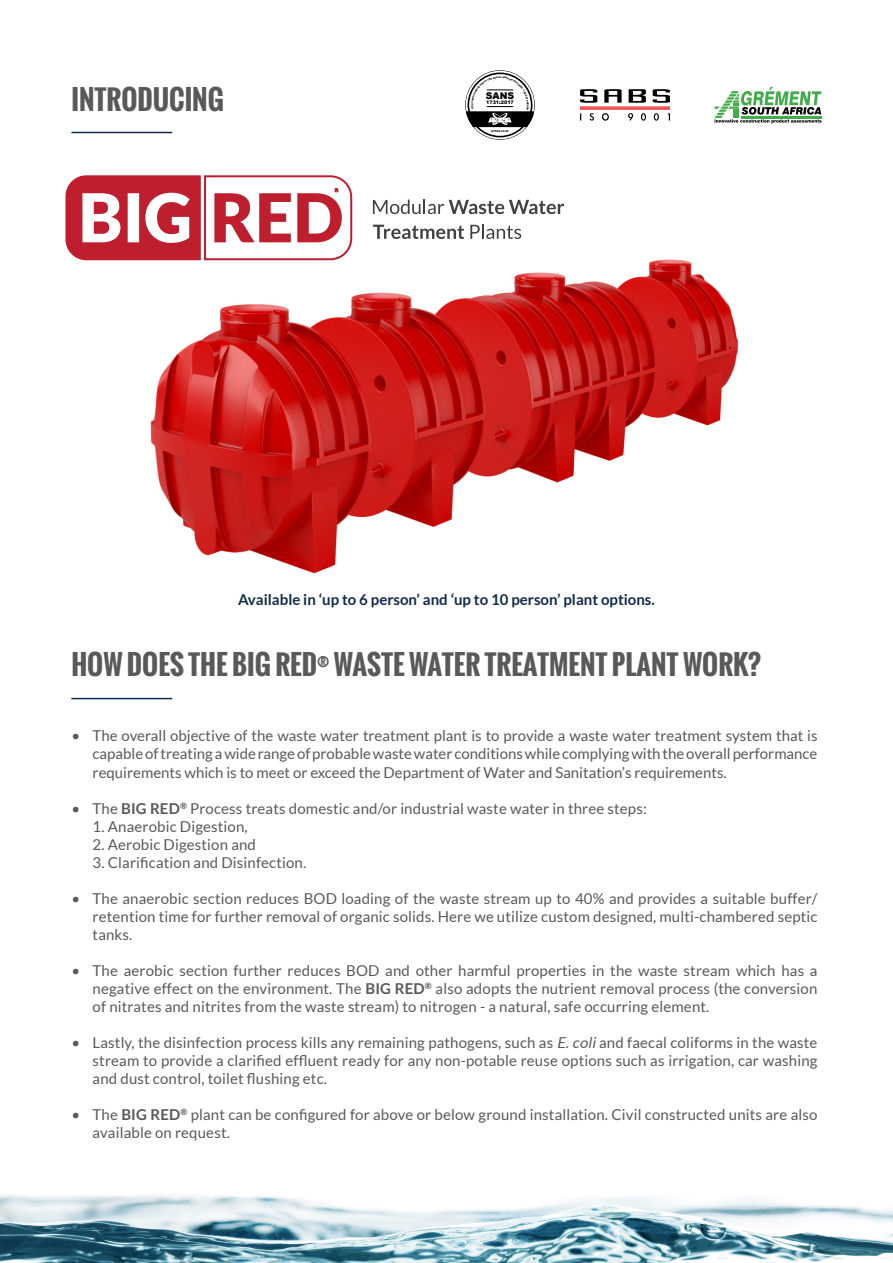
<style>
.page{position:relative;width:893px;height:1263px;background:#fff}
.page>*{position:absolute;margin:0;border:0;box-sizing:border-box;transform-origin:0 0}
.t1{font:700 27px "Oswald";color:#58595b}
.t2{font:15px/18px "Lato";letter-spacing:.01em;color:#58595b;text-align:justify}
.t3{font:700 15px "Lato";color:#102b4e}
.t4{font:900 9.3px "Arial";color:#000}
.t5{font:900 4.95px "Arial";color:#000}
.t6{font:700 3.75px "Arial Narrow";color:#000}
.s1{font-weight:700}
.s2{font-style:italic}
</style>
<div class="page">
<img style="left:142px;top:259px;width:597px;height:315px">
<img style="left:0;top:1195px;width:893px;height:68px">
<hr style="left:71px;top:132px;width:101px;height:1px;background:#102b4e">
<hr style="left:71px;top:698px;width:101px;height:1px;background:#102b4e">
<svg style="left:65px;top:175px;width:287px;height:85px"></svg>
<svg style="left:373px;top:200px;width:191px;height:14px"></svg>
<svg style="left:373px;top:225px;width:91px;height:14px"></svg>
<svg style="left:470px;top:224px;width:51px;height:15px"></svg>
<svg style="left:714px;top:87px;width:108px;height:36px"></svg>
<svg style="left:580px;top:106px;width:90px;height:4px"></svg>
<svg style="left:629px;top:89px;width:17px;height:14px"></svg>
<svg style="left:604px;top:89px;width:18px;height:14px"></svg>
<svg style="left:580px;top:89px;width:18px;height:14px"></svg>
<svg style="left:652px;top:89px;width:18px;height:14px"></svg>
<svg style="left:601px;top:113px;width:8px;height:8px"></svg>
<svg style="left:654px;top:113px;width:5px;height:8px"></svg>
<svg style="left:641px;top:113px;width:5px;height:8px"></svg>
<svg style="left:628px;top:113px;width:5px;height:8px"></svg>
<svg style="left:589px;top:113px;width:5px;height:8px"></svg>
<svg style="left:668px;top:113px;width:2px;height:7px"></svg>
<svg style="left:465px;top:70px;width:70px;height:70px"></svg>
<p class="t1" style="left:71px;top:79px;width:154px">INTRODUCING</p>
<p class="t4" style="left:486px;top:89px;width:30px">SANS</p>
<p class="t5" style="left:486px;top:99px;width:29px">1731:2017</p>
<p class="t6" style="left:491px;top:128px;width:19px">armsa.co.za</p>
<p class="t3" style="left:238px;top:591px;width:418px">Available in ‘up to 6 person’ and ‘up to 10 person’ plant options.</p>
<p class="t1" style="left:71px;top:644px;width:691px">HOW DOES THE BIG RED<sup>®</sup> WASTE WATER TREATMENT PLANT WORK?</p>
<p class="t2" style="left:71px;top:727px;width:10px">•</p>
<p class="t2" style="left:71px;top:799px;width:10px">•</p>
<p class="t2" style="left:71px;top:889px;width:10px">•</p>
<p class="t2" style="left:71px;top:961px;width:10px">•</p>
<p class="t2" style="left:71px;top:1033px;width:10px">•</p>
<p class="t2" style="left:71px;top:1105px;width:10px">•</p>
<p class="t2" style="left:93px;top:727px;width:726px">The overall objective of the waste water treatment plant is to provide a waste water treatment system that is capable of treating a wide range of probable waste water conditions while complying with the overall performance requirements which is to meet or exceed the Department of Water and Sanitation’s requirements.</p>
<p class="t2" style="left:93px;top:799px;width:556px">The <span class="s1">BIG RED</span><sup>®</sup> Process treats domestic and/or industrial waste water in three steps:</p>
<p class="t2" style="left:93px;top:817px;width:157px">1. Anaerobic Digestion,</p>
<p class="t2" style="left:93px;top:835px;width:165px">2. Aerobic Digestion and</p>
<p class="t2" style="left:93px;top:853px;width:215px">3. Clarification and Disinfection.</p>
<p class="t2" style="left:93px;top:889px;width:726px">The anaerobic section reduces BOD loading of the waste stream up to 40% and provides a suitable buffer/ retention time for further removal of organic solids. Here we utilize custom designed, multi-chambered septic tanks.</p>
<p class="t2" style="left:93px;top:961px;width:726px">The aerobic section further reduces BOD and other harmful properties in the waste stream which has a negative effect on the environment. The <span class="s1">BIG RED</span><sup>®</sup> also adopts the nutrient removal process (the conversion of nitrates and nitrites from the waste stream) to nitrogen - a natural, safe occurring element.</p>
<p class="t2" style="left:93px;top:1033px;width:726px">Lastly, the disinfection process kills any remaining pathogens, such as <span class="s2">E.coli</span>and faecal coliforms in the waste stream to provide a clarified effluent ready for any non-potable reuse options such as irrigation, car washing and dust control, toilet flushing etc.</p>
<p class="t2" style="left:93px;top:1105px;width:726px">The <span class="s1">BIG RED</span><sup>®</sup> plant can be configured for above or below ground installation. Civil constructed units are also available on request.</p>
</div>
